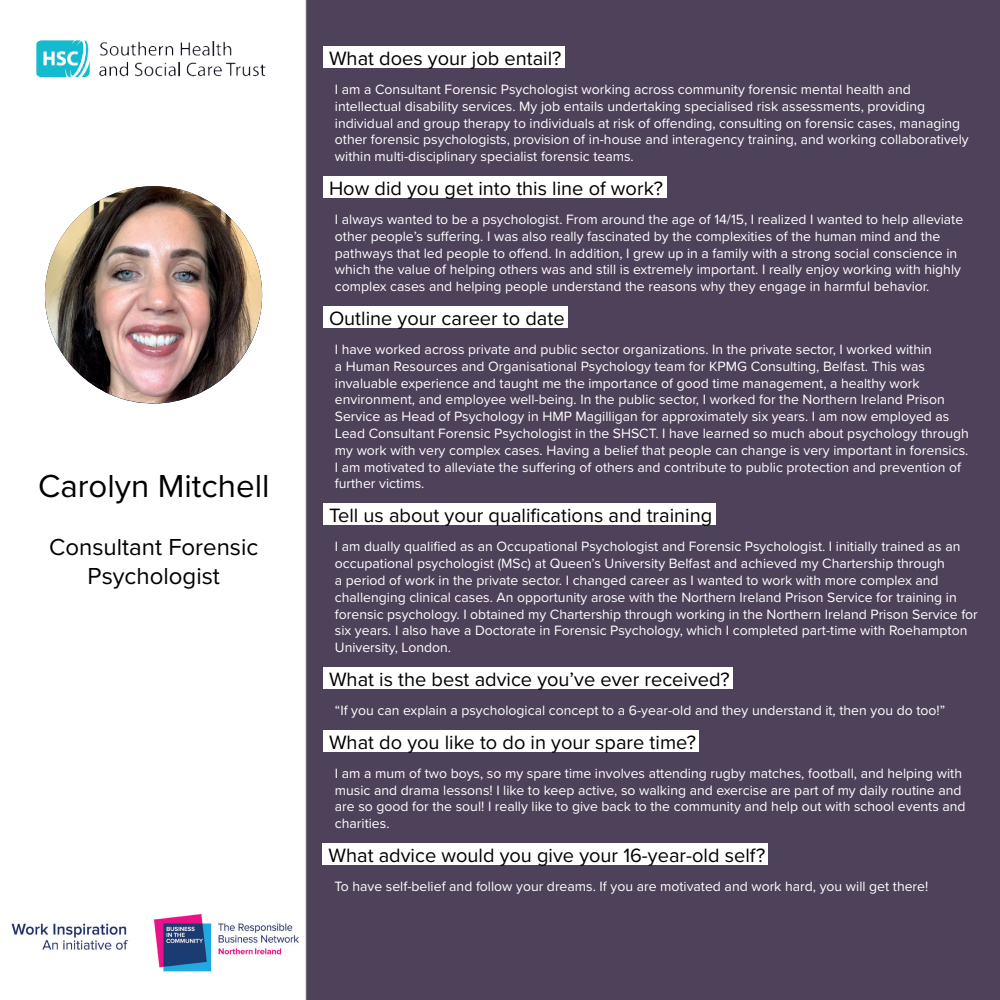
<style>
.page{position:relative;width:1000px;height:1000px;background:#fff}
.page>*{position:absolute;margin:0;border:0;box-sizing:border-box;transform-origin:0 0}
.t1{font:33px "Proxima Nova";color:#000001}
.t2{font:24px/28.8px "Proxima Nova";color:#000001;text-align:center}
.t3{font:20px "Proxima Nova";color:#000001}
.t4{font:14px/16.8px "Proxima Nova";color:#fff}
</style>
<div class="page">
<div style="left:305px;top:0;width:695px;height:1000px;background:#4d4259"></div>
<div style="left:323px;top:46px;width:241px;height:22px;background:#fff"></div>
<div style="left:323px;top:176px;width:343px;height:22px;background:#fff"></div>
<div style="left:323px;top:306px;width:245px;height:22px;background:#fff"></div>
<div style="left:323px;top:503px;width:392px;height:22px;background:#fff"></div>
<div style="left:323px;top:667px;width:410px;height:22px;background:#fff"></div>
<div style="left:323px;top:730px;width:376px;height:22px;background:#fff"></div>
<div style="left:322px;top:843px;width:446px;height:22px;background:#fff"></div>
<img style="left:36px;top:40px;width:230px;height:38px">
<img style="left:45px;top:186px;width:217px;height:217px;border-radius:109px">
<img style="left:11px;top:913px;width:288px;height:59px">
<h1 class="t1" style="left:38px;top:462px;width:233px">Carolyn Mitchell</h1>
<h2 class="t2" style="left:49px;top:532px;width:211px">Consultant Forensic<br>Psychologist</h2>
<h3 class="t3" style="left:329px;top:43px;width:234px">What does your job entail?</h3>
<p class="t4" style="left:335px;top:80px;width:635px">I am a Consultant Forensic Psychologist working across community forensic mental health and intellectual disability services. My job entails undertaking specialised risk assessments, providing individual and group therapy to individuals at risk of offending, consulting on forensic cases, managing other forensic psychologists, provision of in-house and interagency training, and working collaboratively within multi-disciplinary specialist forensic teams.</p>
<h3 class="t3" style="left:329px;top:173px;width:336px">How did you get into this line of work?</h3>
<p class="t4" style="left:335px;top:210px;width:630px">I always wanted to be a psychologist. From around the age of 14/15, I realized I wanted to help alleviate other people’s suffering. I was also really fascinated by the complexities of the human mind and the pathways that led people to offend. In addition, I grew up in a family with a strong social conscience in which the value of helping others was and still is extremely important. I really enjoy working with highly complex cases and helping people understand the reasons why they engage in harmful behavior.</p>
<h3 class="t3" style="left:329px;top:303px;width:237px">Outline your career to date</h3>
<p class="t4" style="left:335px;top:340px;width:636px">I have worked across private and public sector organizations. In the private sector, I worked within<br>a Human Resources and Organisational Psychology team for KPMG Consulting, Belfast. This was invaluable experience and taught me the importance of good time management, a healthy work environment, and employee well-being. In the public sector, I worked for the Northern Ireland Prison Service as Head of Psychology in HMP Magilligan for approximately six years. I am now employed as Lead Consultant Forensic Psychologist in the SHSCT. I have learned so much about psychology through my work with very complex cases. Having a belief that people can change is very important in forensics.<br>I am motivated to alleviate the suffering of others and contribute to public protection and prevention of further victims.</p>
<h3 class="t3" style="left:329px;top:501px;width:385px">Tell us about your qualifications and training</h3>
<p class="t4" style="left:335px;top:538px;width:645px">I am dually qualified as an Occupational Psychologist and Forensic Psychologist. I initially trained as an occupational psychologist (MSc) at Queen’s University Belfast and achieved my Chartership through<br>a period of work in the private sector. I changed career as I wanted to work with more complex and challenging clinical cases. An opportunity arose with the Northern Ireland Prison Service for training in forensic psychology. I obtained my Chartership through working in the Northern Ireland Prison Service for six years. I also have a Doctorate in Forensic Psychology, which I completed part-time with Roehampton University, London.</p>
<h3 class="t3" style="left:329px;top:664px;width:402px">What is the best advice you’ve ever received?</h3>
<p class="t4" style="left:335px;top:701px;width:612px">“If you can explain a psychological concept to a 6-year-old and they understand it, then you do too!”</p>
<h3 class="t3" style="left:329px;top:727px;width:368px">What do you like to do in your spare time?</h3>
<p class="t4" style="left:335px;top:764px;width:632px">I am a mum of two boys, so my spare time involves attending rugby matches, football, and helping with music and drama lessons! I like to keep active, so walking and exercise are part of my daily routine and are so good for the soul! I really like to give back to the community and help out with school events and charities.</p>
<h3 class="t3" style="left:328px;top:840px;width:438px">What advice would you give your 16-year-old self?</h3>
<p class="t4" style="left:334px;top:877px;width:595px">To have self-belief and follow your dreams. If you are motivated and work hard, you will get there!</p>
</div>
